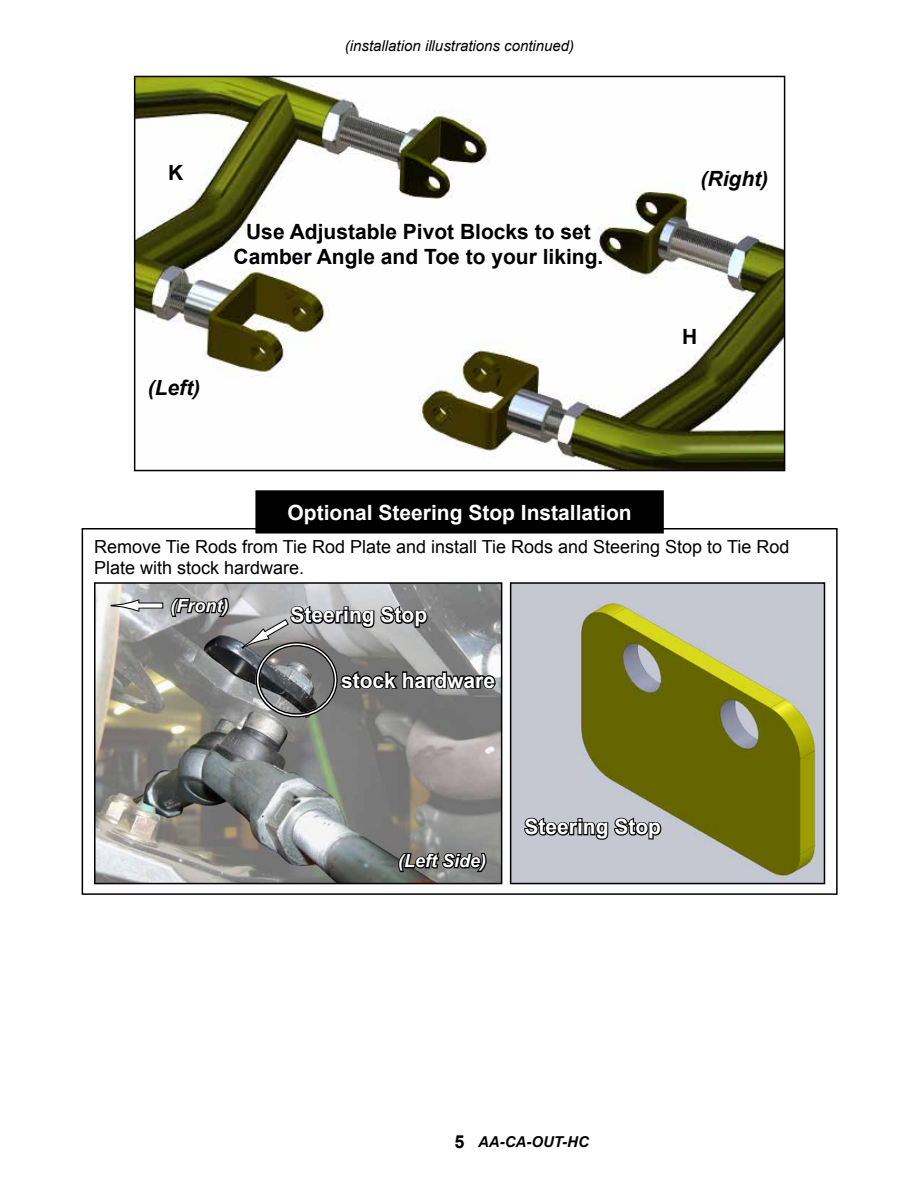
<style>
.page{position:relative;width:918px;height:1188px;background:#fff}
.page>*{position:absolute;margin:0;border:0;box-sizing:border-box;transform-origin:0 0}
.t1{font:700 21px "Arial";color:#fff}
.t2{font:700 21px/25.2px "Arial";color:#000;text-align:center}
.t3{font:italic 700 21px "Arial";color:#000}
.t4{font:18px/21.6px "Arial";color:#000}
.t5{font:italic 700 18px "Arial";color:#fff}
.t6{font:italic 15px "Arial";color:#000}
.t7{font:italic 700 15px "Arial";color:#000}
.s1{font-style:normal;font-size:18px}
</style>
<div class="page">
<img style="left:137px;top:79px;width:645px;height:389px">
<div style="left:134px;top:76px;width:651px;height:395px;border:2px solid #000"></div>
<svg style="left:167px;top:162px;width:21px;height:20px"></svg>
<svg style="left:146px;top:376px;width:56px;height:26px"></svg>
<svg style="left:681px;top:327px;width:17px;height:19px"></svg>
<svg style="left:699px;top:167px;width:71px;height:27px"></svg>
<div style="left:256px;top:491px;width:407px;height:42px;background:#000"></div>
<div style="left:255px;top:490px;width:409px;height:44px;border:2px solid #000"></div>
<svg style="left:286px;top:490px;width:84px;height:3px"></svg>
<svg style="left:377px;top:490px;width:140px;height:3px"></svg>
<svg style="left:526px;top:490px;width:47px;height:3px"></svg>
<svg style="left:579px;top:490px;width:54px;height:3px"></svg>
<div style="left:82px;top:528px;width:756px;height:367px;border:2px solid #000"></div>
<img style="left:513px;top:585px;width:309px;height:296px">
<div style="left:510px;top:582px;width:315px;height:302px;border:2px solid #000"></div>
<svg style="left:523px;top:804px;width:140px;height:37px;background:#888a90"></svg>
<img style="left:97px;top:585px;width:402px;height:296px">
<div style="left:94px;top:582px;width:408px;height:302px;border:2px solid #000101"></div>
<svg style="left:397px;top:850px;width:91px;height:23px;background:#444442"></svg>
<svg style="left:339px;top:657px;width:158px;height:35px;background:#666665"></svg>
<div style="left:255px;top:642px;width:83px;height:76px;border:4px solid #fff;border-radius:50%"></div>
<svg style="left:169px;top:595px;width:61px;height:23px"></svg>
<div style="left:139px;top:603px;width:24px;height:5px;background:#fff"></div>
<svg style="left:110px;top:599px;width:30px;height:13px"></svg>
<svg style="left:241px;top:592px;width:188px;height:56px;background:#979798"></svg>
<p class="t2" style="left:168px;top:160px;width:17px">K</p>
<p class="t6" style="left:345px;top:36px;width:231px">(installation illustrations continued)</p>
<p class="t2" style="left:234px;top:219px;width:371px">Use Adjustable Pivot Blocks to set<br>Camber Angle and Toe to your liking.</p>
<p class="t3" style="left:148px;top:374px;width:54px">(Left)</p>
<p class="t3" style="left:701px;top:165px;width:69px">(Right)</p>
<p class="t2" style="left:682px;top:325px;width:17px">H</p>
<p class="t1" style="left:288px;top:498px;width:346px">Optional Steering Stop Installation</p>
<p class="t4" style="left:94px;top:536px;width:697px">Remove Tie Rods from Tie Rod Plate and install Tie Rods and Steering Stop to Tie Rod<br>Plate with stock hardware.</p>
<p class="t5" style="left:171px;top:594px;width:59px">(Front)</p>
<p class="t1" style="left:291px;top:601px;width:138px">Steering Stop</p>
<p class="t1" style="left:341px;top:666px;width:156px">stock hardware</p>
<p class="t5" style="left:398px;top:849px;width:90px">(Left Side)</p>
<p class="t1" style="left:525px;top:813px;width:138px">Steering Stop</p>
<p class="t7" style="left:455px;top:1132px;width:136px"><span class="s1">5</span> AA-CA-OUT-HC</p>
</div>
